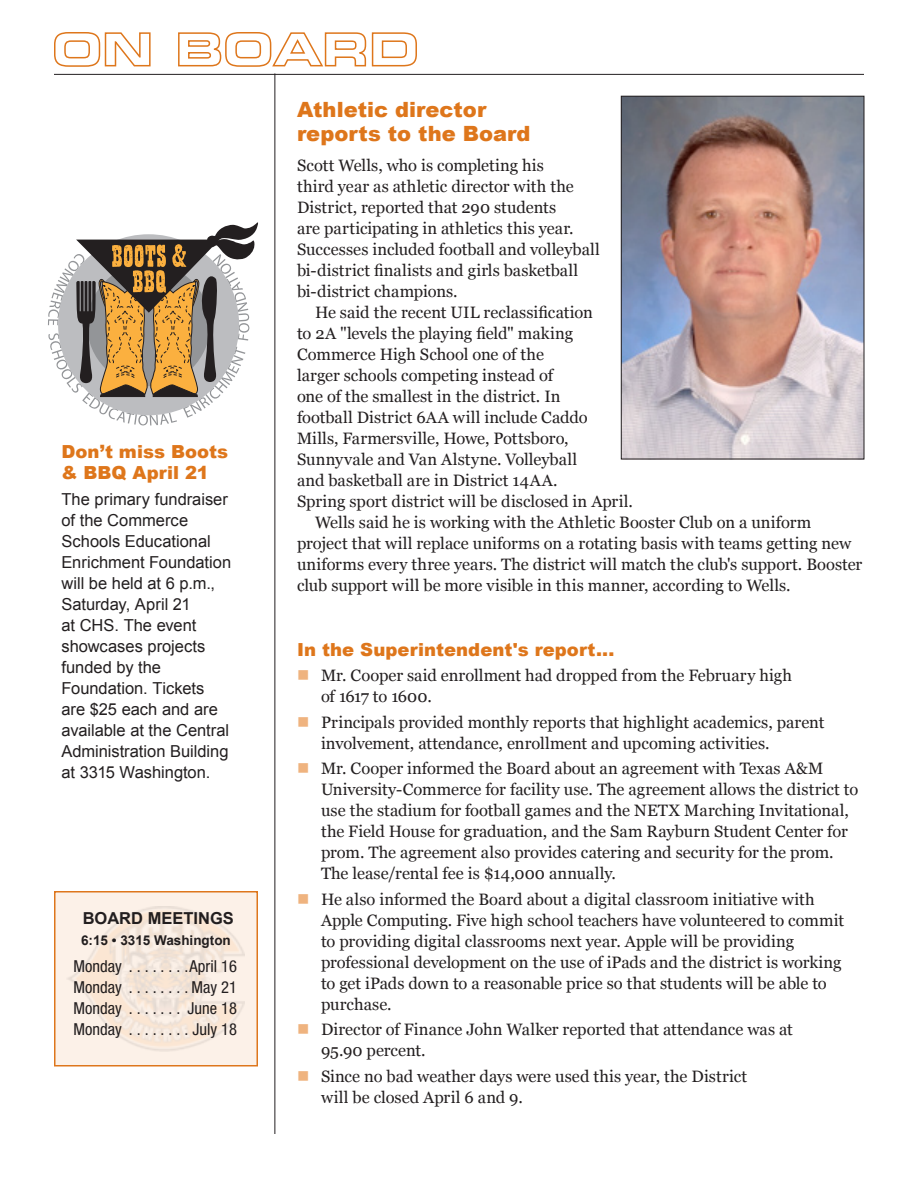
<style>
.page{position:relative;width:918px;height:1188px;background:#fff}
.page>*{position:absolute;margin:0;border:0;box-sizing:border-box;transform-origin:0 0}
.Secondary_head{font:900 21px/24px "Arial";letter-spacing:.005em;color:#de761b}
.Secondary_head-2{font:900 18px/21px "Arial";letter-spacing:.005em;color:#de761b}
.Body_text{font:16.5px/21px "Georgia";color:#231f20}
._1st_paragraph{font:16.5px/21px "Georgia";color:#231f20}
._1st_paragraph-2{font:16.5px/21px "Arial";color:#231f20}
.board_schedule{font:condensed 16.5px "Helvetica Neue";color:#231f20}
.Body_text-2{font:700 16.5px "Arial";color:#231f20}
.Body_text-3{font:700 13.5px "Arial";color:#231f20}
.s1{color:#efb37f}
</style>
<div class="page">
<svg style="left:55px;top:892px;width:202px;height:174px;background:#f8ebe0"></svg>
<div style="left:54px;top:891px;width:204px;height:175px;border:2px solid #de761c"></div>
<hr style="left:54px;top:74px;width:810px;height:1px;background:#231f20">
<svg style="left:54px;top:32px;width:363px;height:35px"></svg>
<hr style="left:274px;top:74px;width:1px;height:1060px;background:#231f20">
<img style="left:623px;top:98px;width:239px;height:359px">
<div style="left:621px;top:96px;width:243px;height:363px;border:1px solid #231f20"></div>
<svg style="left:48px;top:222px;width:210px;height:204px"></svg>
<p class="Secondary_head-2" style="left:61px;top:442px;width:168px">Don’t miss Boots &amp; BBQ April 21</p>
<p class="_1st_paragraph-2" style="left:61px;top:489px;width:171px">The primary fundraiser of the Commerce<br>Schools Educational<br>Enrichment Foundation will be held at 6 p.m.,<br>Saturday, April 21<br>at CHS. The event showcases projects funded by the<br>Foundation. Tickets are $25 each and are available at the Central<br>Administration Building at 3315 Washington.</p>
<p class="Body_text-2" style="left:83px;top:909px;width:153px">BOARD MEETINGS</p>
<p class="Body_text-3" style="left:81px;top:932px;width:151px">6:15 • 3315 Washington</p>
<p class="board_schedule" style="left:74px;top:956px;width:165px">Monday . . . . . . . April 16</p>
<p class="board_schedule" style="left:74px;top:977px;width:165px">Monday . . . . . . . May 21</p>
<p class="board_schedule" style="left:74px;top:998px;width:165px">Monday . . . . . . . June 18</p>
<p class="board_schedule" style="left:74px;top:1019px;width:165px">Monday . . . . . . . . July 18</p>
<p class="Secondary_head" style="left:297px;top:98px;width:235px">Athletic director reports to the Board</p>
<p class="_1st_paragraph" style="left:297px;top:155px;width:304px">Scott Wells, who is completing his<br>third year as athletic director with the District, reported that 290 students<br>are participating in athletics this year.<br>Successes included football and volleyball bi-district finalists and girls basketball bi-district champions.</p>
<p class="Body_text" style="left:297px;top:302px;width:337px;text-indent:18px">He said the recent UIL reclassification<br>to 2A "levels the playing field" making Commerce High School one of the<br>larger schools competing instead of<br>one of the smallest in the district. In<br>football District 6AA will include Caddo Mills, Farmersville, Howe, Pottsboro, Sunnyvale and Van Alstyne. Volleyball<br>and basketball are in District 14AA.<br>Spring sport district will be disclosed in April.</p>
<p class="Body_text" style="left:297px;top:512px;width:567px;text-indent:18px">Wells said he is working with the Athletic Booster Club on a uniform project that will replace uniforms on a rotating basis with teams getting new uniforms every three years. The district will match the club's support. Booster club support will be more visible in this manner, according to Wells.</p>
<p class="Secondary_head-2" style="left:297px;top:639px;width:319px">In the Superintendent's report...</p>
<p class="_1st_paragraph" style="left:321px;top:665px;width:473px;text-indent:-24px"><span class="s1">■</span> Mr. Cooper said enrollment had dropped from the February high of 1617 to 1600.</p>
<p class="Body_text" style="left:321px;top:711px;width:505px;text-indent:-24px"><span class="s1">■</span> Principals provided monthly reports that highlight academics, parent involvement, attendance, enrollment and upcoming activities.</p>
<p class="Body_text" style="left:321px;top:758px;width:539px;text-indent:-24px"><span class="s1">■</span> Mr. Cooper informed the Board about an agreement with Texas A&amp;M University-Commerce for facility use. The agreement allows the district to use the stadium for football games and the NETX Marching Invitational, the Field House for graduation, and the Sam Rayburn Student Center for prom. The agreement also provides catering and security for the prom.<br>The lease/rental fee is $14,000 annually.</p>
<p class="Body_text" style="left:321px;top:888px;width:525px;text-indent:-24px"><span class="s1">■</span> He also informed the Board about a digital classroom initiative with Apple Computing. Five high school teachers have volunteered to commit to providing digital classrooms next year. Apple will be providing professional development on the use of iPads and the district is working to get iPads down to a reasonable price so that students will be able to purchase.</p>
<p class="Body_text" style="left:321px;top:1019px;width:473px;text-indent:-24px"><span class="s1">■</span> Director of Finance John Walker reported that attendance was at<br>95.90 percent.</p>
<p class="Body_text" style="left:321px;top:1065px;width:428px;text-indent:-24px"><span class="s1">■</span> Since no bad weather days were used this year, the District will be closed April 6 and 9.</p>
</div>
